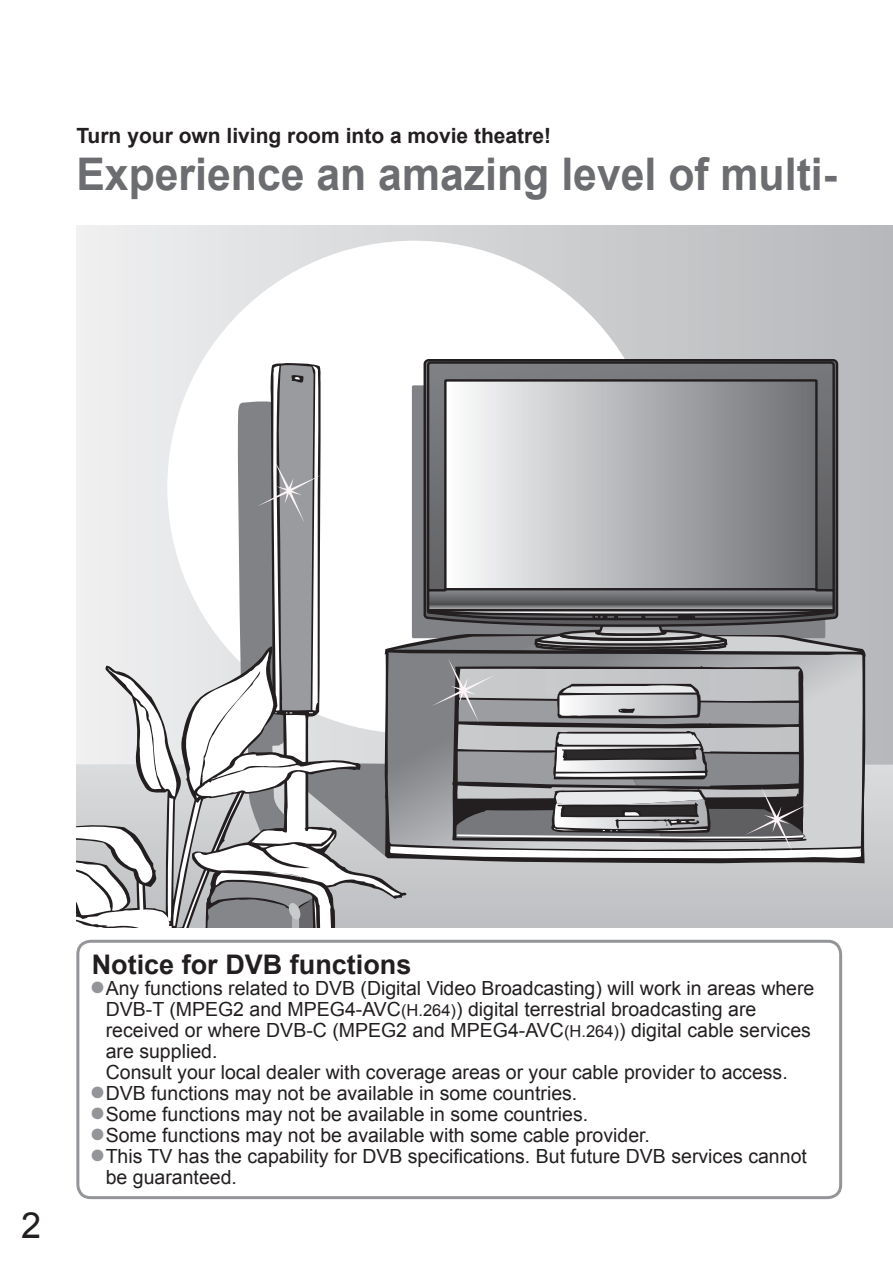
<style>
.page{position:relative;width:893px;height:1263px;background:#fff}
.page>*{position:absolute;margin:0;border:0;box-sizing:border-box;transform-origin:0 0}
.t1{font:700 45px "Arial";color:#6c6d70;scale:.95 1}
.t2{font:36px "Arial";color:#231f20}
.t3{font:700 27px "Arial";color:#231f20}
.t4{font:700 21px "Arial";color:#231f20}
.t5{font:19.5px/21px "Arial";color:#231f20}
.s1{font-size:27px;color:#939598}
.s2{font-size:16.5px}
</style>
<div class="page">
<div style="left:76px;top:225px;width:816px;height:702px;background:linear-gradient(to right,#f0f1f2,#b3b4b7)"></div>
<svg style="left:862px;top:764px;width:30px;height:163px;background:#c3c4c6"></svg>
<div style="left:167px;top:241px;width:493px;height:493px;background:#fff;border-radius:50%"></div>
<svg style="left:76px;top:363px;width:786px;height:564px"></svg>
<div style="left:76px;top:940px;width:766px;height:259px;border:3px solid #939598;border-radius:13px"></div>
<p class="t4" style="left:76px;top:124px;width:476px">Turn your own living room into a movie theatre!</p>
<h1 class="t1" style="left:76px;top:149px;width:802px">Experience an amazing level of multi-</h1>
<h2 class="t2" style="left:21px;top:1206px;width:22px">2</h2>
<h3 class="t3" style="left:92px;top:950px;width:321px">Notice for DVB functions</h3>
<p class="t5" style="left:106px;top:978px;width:710px;text-indent:-16px"><span class="s1">●</span>Any functions related to DVB (Digital Video Broadcasting) will work in areas where DVB-T (MPEG2 and MPEG4-AVC<span class="s2">(H.264)</span>) digital terrestrial broadcasting are received or where DVB-C (MPEG2 and MPEG4-AVC<span class="s2">(H.264)</span>) digital cable services are supplied.<br>Consult your local dealer with coverage areas or your cable provider to access.</p>
<p class="t5" style="left:89px;top:1083px;width:489px"><span class="s1">●</span>DVB functions may not be available in some countries.</p>
<p class="t5" style="left:89px;top:1104px;width:500px"><span class="s1">●</span>Some functions may not be available in some countries.</p>
<p class="t5" style="left:89px;top:1125px;width:562px"><span class="s1">●</span>Some functions may not be available with some cable provider.</p>
<p class="t5" style="left:106px;top:1146px;width:702px;text-indent:-16px"><span class="s1">●</span>This TV has the capability for DVB specifications. But future DVB services cannot be guaranteed.</p>
</div>
